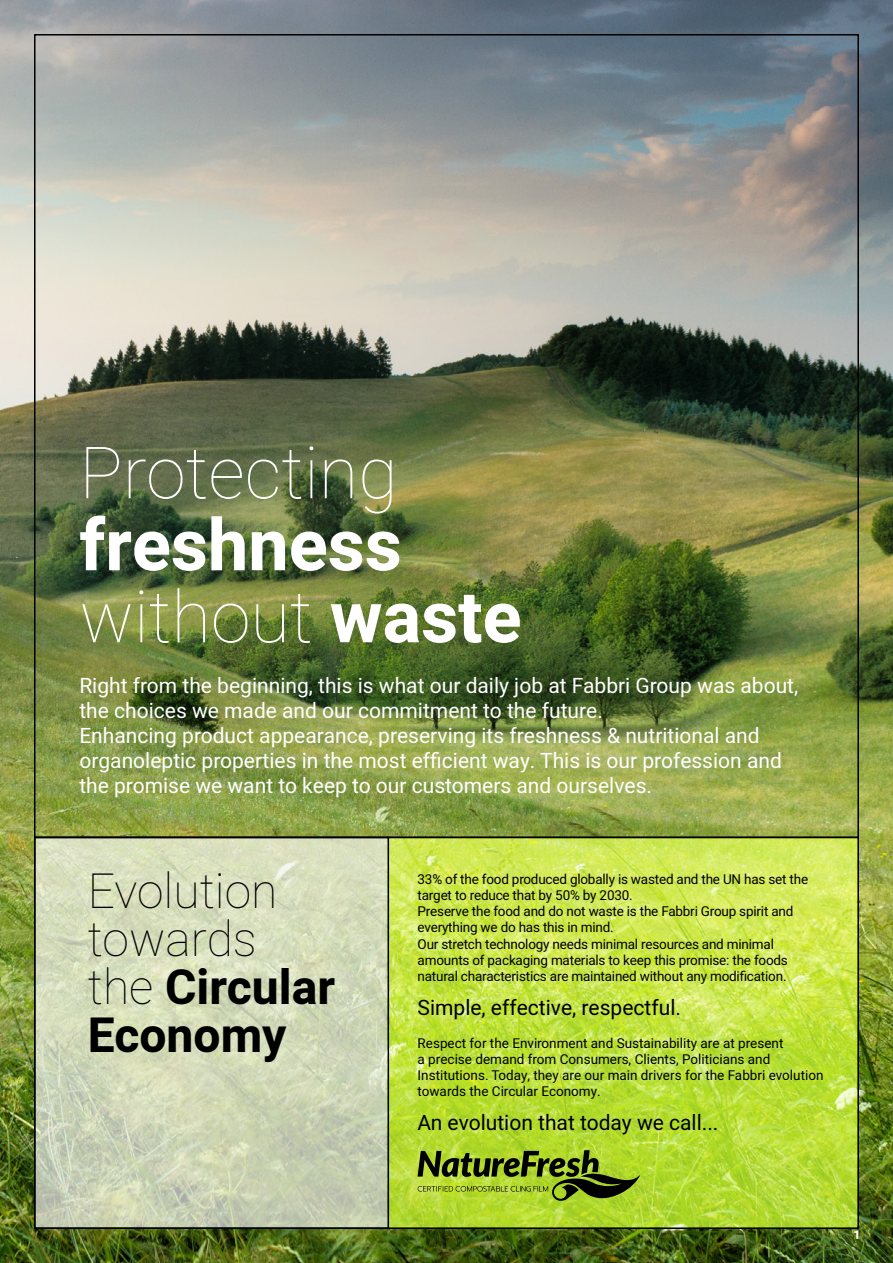
<style>
.page{position:relative;width:893px;height:1263px;background:#fff}
.page>*{position:absolute;margin:0;border:0;box-sizing:border-box;transform-origin:0 0}
.t1{font:700 72px/72px "Heebo";color:#fff}
.t2{font:100 72px "Heebo";color:#fff}
.t3{font:100 48px/48px "Heebo";color:#000}
.t4{font:21px/25.2px "Heebo";color:#fff}
.t5{font:21px "Heebo";color:#000}
.t6{font:13.5px/16.2px "Heebo";letter-spacing:-.015em;color:#000}
.t7{font:700 12px "Heebo";color:#fff}
.s1{font-weight:100}
.s2{font-weight:700}
</style>
<div class="page">
<img style="left:0;top:0;width:893px;height:1263px">
<svg style="left:390px;top:840px;width:466px;height:386px;background:#c4e246"></svg>
<svg style="left:37px;top:840px;width:349px;height:386px;background:#d1d8b9"></svg>
<svg style="left:418px;top:1150px;width:222px;height:51px;background:#7d9722"></svg>
<div style="left:34px;top:837px;width:825px;height:392px;border:2px solid #000"></div>
<h1 class="t2" style="left:79px;top:423px;width:320px">Protecting</h1>
<h1 class="t1" style="left:79px;top:511px;width:444px">freshness <span class="s1">without</span> waste</h1>
<p class="t4" style="left:79px;top:672px;width:720px">Right from the beginning, this is what our daily job at Fabbri Group was about, the choices we made and our commitment to the future.<br>Enhancing product appearance, preserving its freshness &amp; nutritional and organoleptic properties in the most efficient way. This is our profession and the promise we want to keep to our customers and ourselves.</p>
<h2 class="t3" style="left:88px;top:866px;width:249px">Evolution towards<br>the <span class="s2">Circular<br>Economy</span></h2>
<p class="t6" style="left:418px;top:871px;width:392px">33% of the food produced globally is wasted and the UN has set the target to reduce that by 50% by 2030.<br>Preserve the food and do not waste is the Fabbri Group spirit and everything we do has this in mind.<br>Our stretch technology needs minimal resources and minimal amounts of packaging materials to keep this promise: the foods natural characteristics are maintained without any modification.</p>
<h3 class="t5" style="left:418px;top:993px;width:265px">Simple, effective, respectful.</h3>
<p class="t6" style="left:418px;top:1035px;width:407px">Respect for the Environment and Sustainability are at present<br>a precise demand from Consumers, Clients, Politicians and Institutions. Today, they are our main drivers for the Fabbri evolution towards the Circular Economy.</p>
<h3 class="t5" style="left:418px;top:1108px;width:302px">An evolution that today we call...</h3>
<p class="t7" style="left:854px;top:1227px;width:8px">1</p>
</div>
